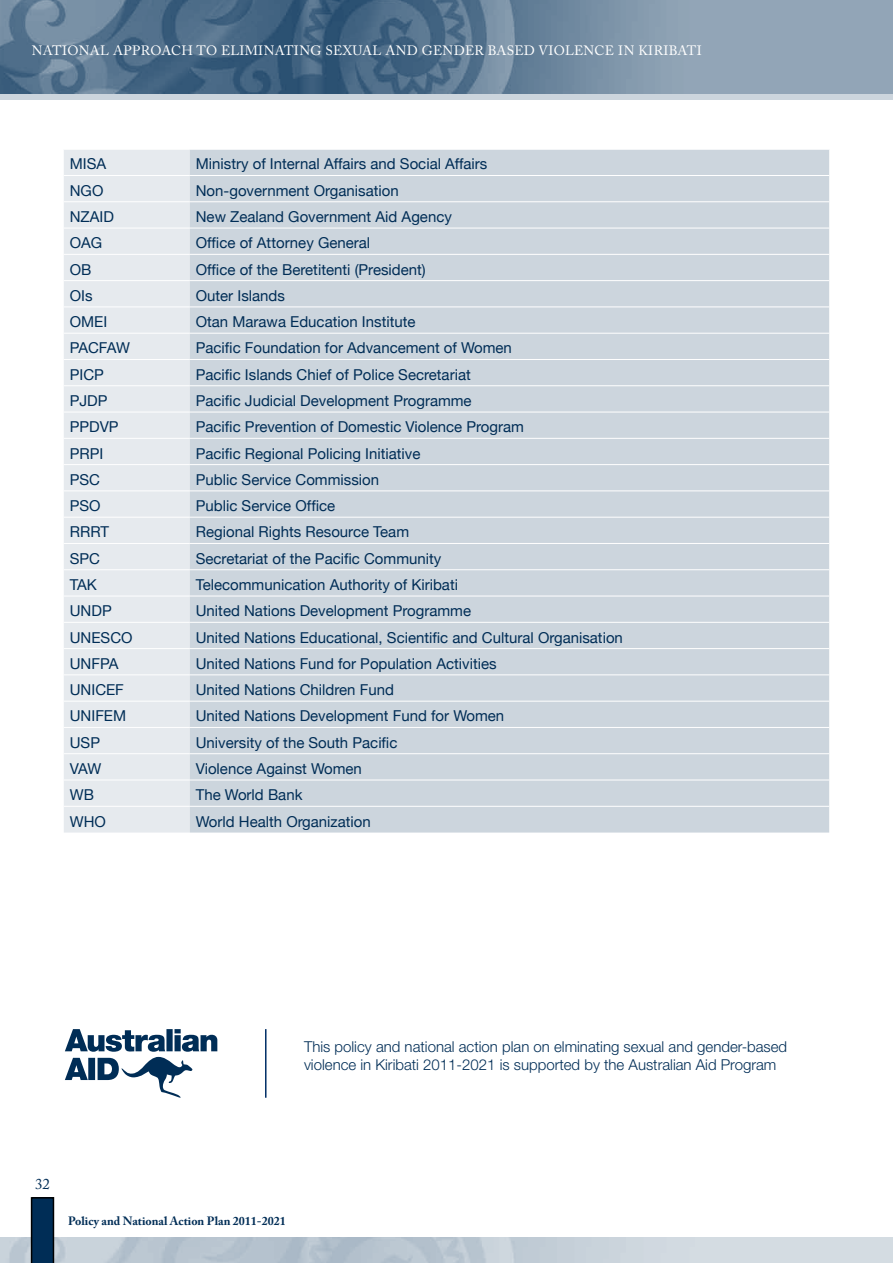
<style>
.page{position:relative;width:893px;height:1263px;background:#fff}
.page>*{position:absolute;margin:0;border:0;box-sizing:border-box;transform-origin:0 0}
.t1{font:15px "Helvetica Neue";color:#002d56}
.t2{font:300 15px/18px "Helvetica Neue";color:#002d56}
.t3{font:15px "Adobe Caslon Pro";color:#002d56}
.t4{font:13.5px "Adobe Caslon Pro";letter-spacing:.025em;color:#fff}
.t5{font:700 12px "Adobe Caslon Pro";color:#002d56}
</style>
<div class="page">
<div style="left:0;top:6px;width:893px;height:94px;background:#ccd5dd"></div>
<img style="left:0;top:0;width:893px;height:94px">
<svg style="left:31px;top:1197px;width:23px;height:66px"></svg>
<div style="left:64px;top:150px;width:126px;height:682px;background:#e6eaee"></div>
<div style="left:190px;top:150px;width:639px;height:682px;background:#ccd5dd"></div>
<hr style="left:64px;top:175px;width:126px;height:1px;background:#fff">
<hr style="left:190px;top:175px;width:639px;height:1px;background:#fff">
<hr style="left:64px;top:201px;width:126px;height:1px;background:#fff">
<hr style="left:190px;top:201px;width:639px;height:1px;background:#fff">
<hr style="left:64px;top:228px;width:126px;height:1px;background:#fff">
<hr style="left:190px;top:228px;width:639px;height:1px;background:#fff">
<hr style="left:64px;top:254px;width:126px;height:1px;background:#fff">
<hr style="left:190px;top:254px;width:639px;height:1px;background:#fff">
<hr style="left:64px;top:280px;width:126px;height:1px;background:#fff">
<hr style="left:190px;top:280px;width:639px;height:1px;background:#fff">
<hr style="left:64px;top:306px;width:126px;height:1px;background:#fff">
<hr style="left:190px;top:306px;width:639px;height:1px;background:#fff">
<hr style="left:64px;top:333px;width:126px;height:1px;background:#fff">
<hr style="left:190px;top:333px;width:639px;height:1px;background:#fff">
<hr style="left:64px;top:359px;width:126px;height:1px;background:#fff">
<hr style="left:190px;top:359px;width:639px;height:1px;background:#fff">
<hr style="left:64px;top:385px;width:126px;height:1px;background:#fff">
<hr style="left:190px;top:385px;width:639px;height:1px;background:#fff">
<hr style="left:64px;top:412px;width:126px;height:1px;background:#fff">
<hr style="left:190px;top:412px;width:639px;height:1px;background:#fff">
<hr style="left:64px;top:438px;width:126px;height:1px;background:#fff">
<hr style="left:190px;top:438px;width:639px;height:1px;background:#fff">
<hr style="left:64px;top:464px;width:126px;height:1px;background:#fff">
<hr style="left:190px;top:464px;width:639px;height:1px;background:#fff">
<hr style="left:64px;top:490px;width:126px;height:1px;background:#fff">
<hr style="left:190px;top:490px;width:639px;height:1px;background:#fff">
<hr style="left:64px;top:517px;width:126px;height:1px;background:#fff">
<hr style="left:190px;top:517px;width:639px;height:1px;background:#fff">
<hr style="left:64px;top:543px;width:126px;height:1px;background:#fff">
<hr style="left:190px;top:543px;width:639px;height:1px;background:#fff">
<hr style="left:64px;top:569px;width:126px;height:1px;background:#fff">
<hr style="left:190px;top:569px;width:639px;height:1px;background:#fff">
<hr style="left:64px;top:596px;width:126px;height:1px;background:#fff">
<hr style="left:190px;top:596px;width:639px;height:1px;background:#fff">
<hr style="left:64px;top:622px;width:126px;height:1px;background:#fff">
<hr style="left:190px;top:622px;width:639px;height:1px;background:#fff">
<hr style="left:64px;top:648px;width:126px;height:1px;background:#fff">
<hr style="left:190px;top:648px;width:639px;height:1px;background:#fff">
<hr style="left:64px;top:674px;width:126px;height:1px;background:#fff">
<hr style="left:190px;top:674px;width:639px;height:1px;background:#fff">
<hr style="left:64px;top:701px;width:126px;height:1px;background:#fff">
<hr style="left:190px;top:701px;width:639px;height:1px;background:#fff">
<hr style="left:64px;top:727px;width:126px;height:1px;background:#fff">
<hr style="left:190px;top:727px;width:639px;height:1px;background:#fff">
<hr style="left:64px;top:753px;width:126px;height:1px;background:#fff">
<hr style="left:190px;top:753px;width:639px;height:1px;background:#fff">
<hr style="left:64px;top:780px;width:126px;height:1px;background:#fff">
<hr style="left:190px;top:780px;width:639px;height:1px;background:#fff">
<hr style="left:64px;top:806px;width:126px;height:1px;background:#fff">
<hr style="left:190px;top:806px;width:639px;height:1px;background:#fff">
<svg style="left:65px;top:1029px;width:152px;height:69px"></svg>
<hr style="left:265px;top:1029px;width:1px;height:69px;background:#002e66">
<p class="t4" style="left:32px;top:42px;width:671px">NATIONAL APPROACH TO ELIMINATING SEXUAL AND GENDER BASED VIOLENCE IN KIRIBATI</p>
<p class="t1" style="left:70px;top:155px;width:38px">MISA</p>
<p class="t1" style="left:196px;top:155px;width:293px">Ministry of Internal Affairs and Social Affairs</p>
<p class="t1" style="left:70px;top:181px;width:35px">NGO</p>
<p class="t1" style="left:196px;top:181px;width:204px">Non-government Organisation</p>
<p class="t1" style="left:70px;top:208px;width:46px">NZAID</p>
<p class="t1" style="left:196px;top:208px;width:258px">New Zealand Government Aid Agency</p>
<p class="t1" style="left:70px;top:234px;width:34px">OAG</p>
<p class="t1" style="left:196px;top:234px;width:176px">Office of Attorney General</p>
<p class="t1" style="left:70px;top:260px;width:23px">OB</p>
<p class="t1" style="left:196px;top:260px;width:232px">Office of the Beretitenti (President)</p>
<p class="t1" style="left:70px;top:287px;width:24px">OIs</p>
<p class="t1" style="left:196px;top:287px;width:91px">Outer Islands</p>
<p class="t1" style="left:70px;top:313px;width:39px">OMEI</p>
<p class="t1" style="left:196px;top:313px;width:221px">Otan Marawa Education Institute</p>
<p class="t1" style="left:70px;top:339px;width:62px">PACFAW</p>
<p class="t1" style="left:196px;top:339px;width:318px">Pacific Foundation for Advancement of Women</p>
<p class="t1" style="left:70px;top:365px;width:36px">PICP</p>
<p class="t1" style="left:196px;top:365px;width:276px">Pacific Islands Chief of Police Secretariat</p>
<p class="t1" style="left:70px;top:392px;width:39px">PJDP</p>
<p class="t1" style="left:196px;top:392px;width:277px">Pacific Judicial Development Programme</p>
<p class="t1" style="left:70px;top:418px;width:50px">PPDVP</p>
<p class="t1" style="left:196px;top:418px;width:330px">Pacific Prevention of Domestic Violence Program</p>
<p class="t1" style="left:70px;top:444px;width:35px">PRPI</p>
<p class="t1" style="left:196px;top:444px;width:226px">Pacific Regional Policing Initiative</p>
<p class="t1" style="left:70px;top:471px;width:32px">PSC</p>
<p class="t1" style="left:196px;top:471px;width:185px">Public Service Commission</p>
<p class="t1" style="left:70px;top:497px;width:32px">PSO</p>
<p class="t1" style="left:196px;top:497px;width:141px">Public Service Office</p>
<p class="t1" style="left:70px;top:523px;width:41px">RRRT</p>
<p class="t1" style="left:196px;top:523px;width:215px">Regional Rights Resource Team</p>
<p class="t1" style="left:70px;top:549px;width:32px">SPC</p>
<p class="t1" style="left:196px;top:549px;width:247px">Secretariat of the Pacific Community</p>
<p class="t1" style="left:70px;top:576px;width:28px">TAK</p>
<p class="t1" style="left:196px;top:576px;width:264px">Telecommunication Authority of Kiribati</p>
<p class="t1" style="left:70px;top:602px;width:43px">UNDP</p>
<p class="t1" style="left:196px;top:602px;width:277px">United Nations Development Programme</p>
<p class="t1" style="left:70px;top:628px;width:64px">UNESCO</p>
<p class="t1" style="left:196px;top:628px;width:429px">United Nations Educational, Scientific and Cultural Organisation</p>
<p class="t1" style="left:70px;top:655px;width:50px">UNFPA</p>
<p class="t1" style="left:196px;top:655px;width:302px">United Nations Fund for Population Activities</p>
<p class="t1" style="left:70px;top:681px;width:56px">UNICEF</p>
<p class="t1" style="left:196px;top:681px;width:200px">United Nations Children Fund</p>
<p class="t1" style="left:70px;top:707px;width:58px">UNIFEM</p>
<p class="t1" style="left:196px;top:707px;width:310px">United Nations Development Fund for Women</p>
<p class="t1" style="left:70px;top:733px;width:32px">USP</p>
<p class="t1" style="left:196px;top:733px;width:203px">University of the South Pacific</p>
<p class="t1" style="left:70px;top:760px;width:33px">VAW</p>
<p class="t1" style="left:196px;top:760px;width:168px">Violence Against Women</p>
<p class="t1" style="left:70px;top:786px;width:26px">WB</p>
<p class="t1" style="left:196px;top:786px;width:108px">The World Bank</p>
<p class="t1" style="left:70px;top:812px;width:38px">WHO</p>
<p class="t1" style="left:196px;top:812px;width:177px">World Health Organization</p>
<p class="t2" style="left:304px;top:1037px;width:485px">This policy and national action plan on elminating sexual and gender-based violence in Kiribati 2011-2021 is supported by the Australian Aid Program</p>
<p class="t3" style="left:35px;top:1175px;width:16px">32</p>
<p class="t5" style="left:68px;top:1214px;width:219px">Policy and National Action Plan 2011-2021</p>
</div>
